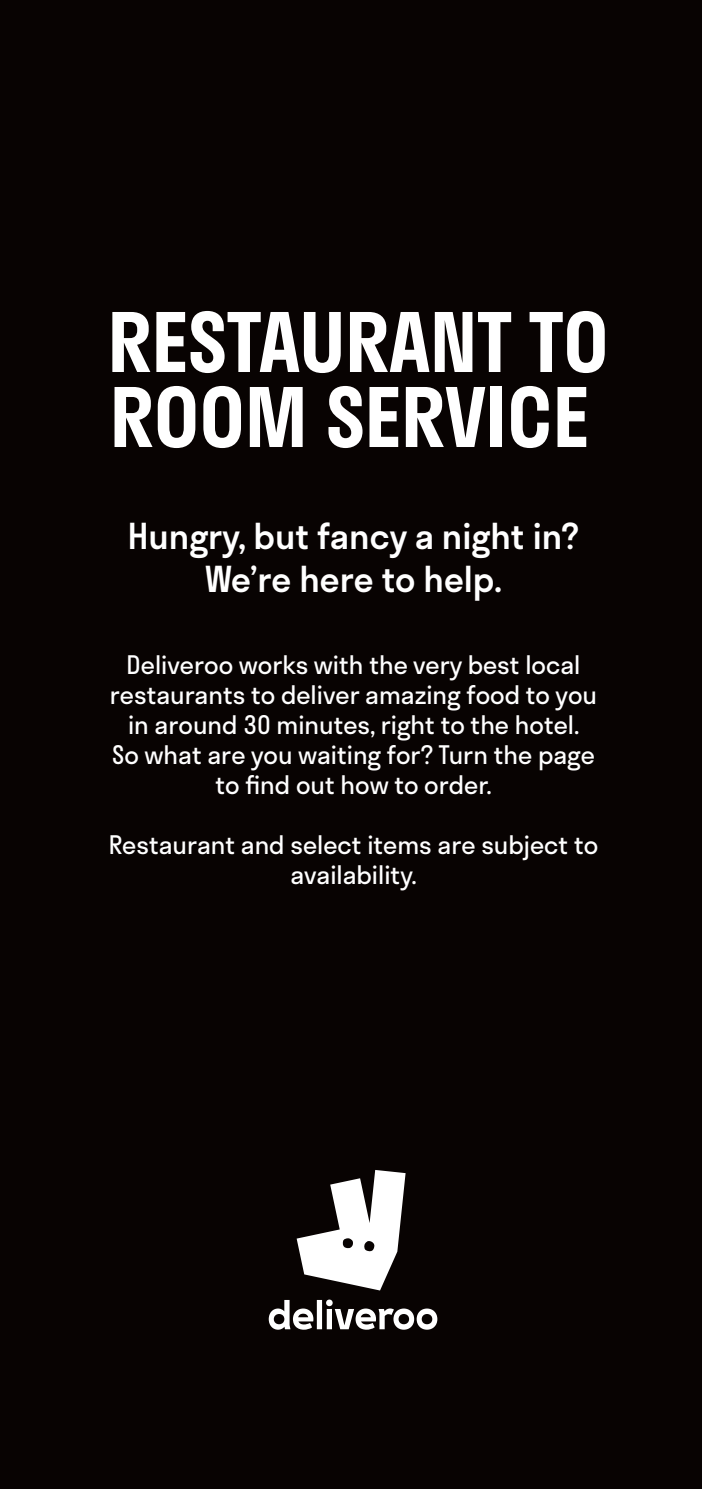
<style>
.page{position:relative;width:702px;height:1489px;background:#fff}
.page>*{position:absolute;margin:0;border:0;box-sizing:border-box;transform-origin:0 0}
.t1{font:600 80px/75px "Stratos Deliveroo";color:#fff}
.t2{font:500 35px/42.5px "Stratos Deliveroo";color:#fff;text-align:center}
.t3{font:25px/30px "Stratos Deliveroo";color:#fff;text-align:center}
</style>
<div class="page">
<div style="left:0;top:0;width:702px;height:1488px;background:#080302"></div>
<svg style="left:269px;top:1170px;width:168px;height:159px"></svg>
<h1 class="t1" style="left:108px;top:302px;width:502px">RESTAURANT TO<br>ROOM SERVICE</h1>
<h2 class="t2" style="left:128px;top:514px;width:452px">Hungry, but fancy a night in?<br>We’re here to help.</h2>
<p class="t3" style="left:110px;top:649px;width:488px">Deliveroo works with the very best local restaurants to deliver amazing food to you in around 30 minutes, right to the hotel.<br>So what are you waiting for? Turn the page to find out how to order.</p>
<p class="t3" style="left:109px;top:829px;width:491px">Restaurant and select items are subject to availability.</p>
</div>
